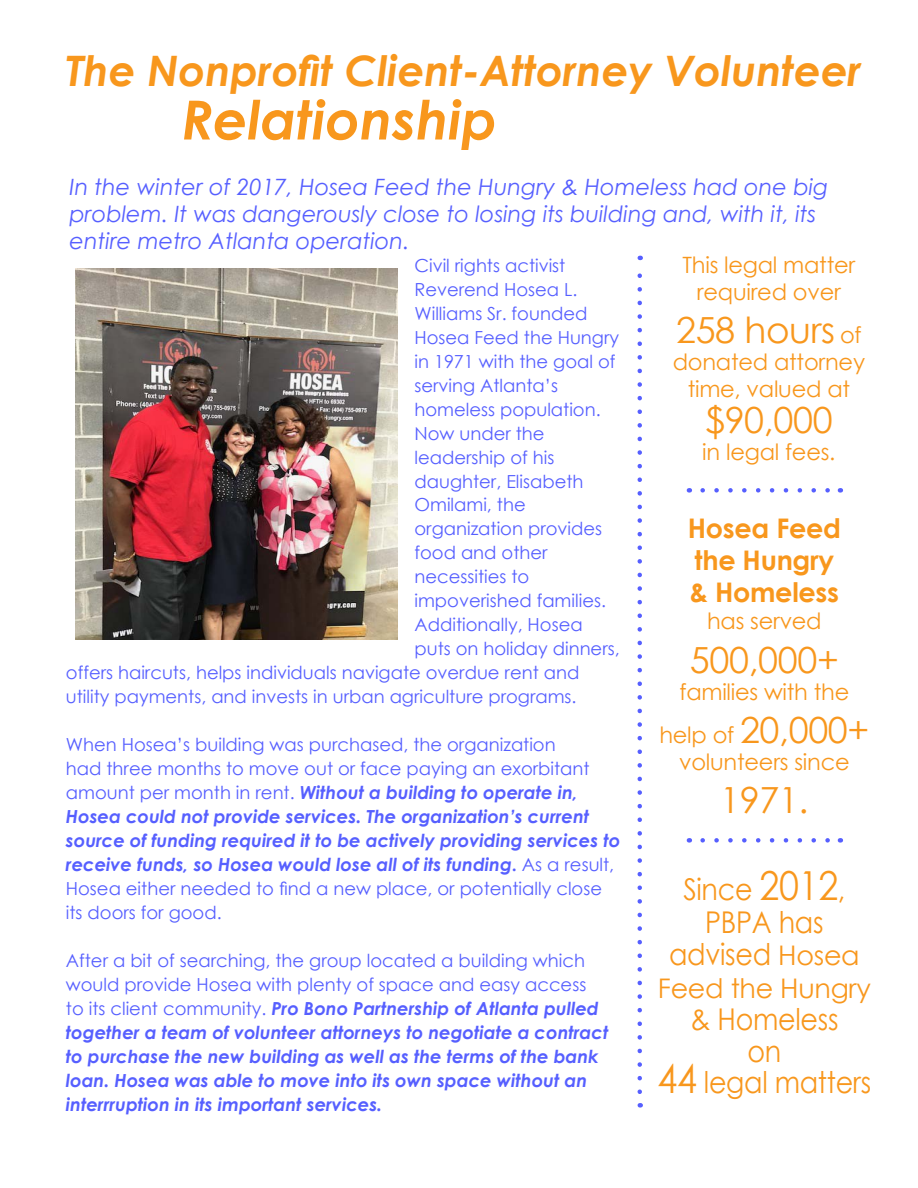
<style>
.page{position:relative;width:918px;height:1188px;background:#fff}
.page>*{position:absolute;margin:0;border:0;box-sizing:border-box;transform-origin:0 0}
.t1{font:italic 700 54px "Century Gothic";color:#f8971d}
.t2{font:italic 700 42px "Century Gothic";color:#f8971d}
.t3{font:36px "Century Gothic";letter-spacing:-.01em;color:#f8971d}
.t4{font:30px/32.4px "Century Gothic";letter-spacing:-.01em;color:#f8971d;text-align:center;scale:.9 1}
.t5{font:700 27px/32.4px "Century Gothic";letter-spacing:-.01em;color:#f8971d}
.t6{font:27px "Century Gothic";letter-spacing:-.01em;color:#f8971d}
.t7{font:italic 22.5px/27px "Century Gothic";color:#565fff}
.t8{font:22.5px/27px "Century Gothic";letter-spacing:-.01em;color:#f8971d;text-align:center}
.t9{font:18px/24px "Century Gothic";color:#565fff}
.t10{font:italic 700 18px/24px "Century Gothic";color:#565fff}
.s1{font-weight:700;font-style:italic}
.s2{font-weight:700}
.s3{font-weight:400;font-style:normal}
.s4{font-size:22.5px}
.s5{font-size:39.9px}
.s6{font-size:27px}
</style>
<div class="page">
<svg style="left:638px;top:256px;width:4px;height:836px"></svg>
<svg style="left:703px;top:488px;width:127px;height:5px"></svg>
<svg style="left:703px;top:838px;width:127px;height:5px"></svg>
<img style="left:75px;top:268px;width:322px;height:372px">
<h2 class="t2" style="left:66px;top:38px;width:797px">The Nonprofit Client-Attorney Volunteer</h2>
<h1 class="t1" style="left:182px;top:79px;width:317px">Relationship</h1>
<p class="t7" style="left:70px;top:173px;width:760px">In the winter of 2017, Hosea Feed the Hungry &amp; Homeless had one big problem. It was dangerously close to losing its building and, with it, its entire metro Atlanta operation.</p>
<p class="t9" style="left:414px;top:253px;width:152px">Civil rights activist</p>
<p class="t9" style="left:414px;top:277px;width:165px">Reverend Hosea L.</p>
<p class="t9" style="left:414px;top:301px;width:174px">Williams Sr. founded</p>
<p class="t9" style="left:414px;top:325px;width:206px">Hosea Feed the Hungry</p>
<p class="t9" style="left:414px;top:349px;width:203px">in 1971 with the goal of</p>
<p class="t9" style="left:414px;top:373px;width:145px">serving Atlanta’s</p>
<p class="t9" style="left:414px;top:397px;width:188px">homeless population.</p>
<p class="t9" style="left:414px;top:421px;width:132px">Now under the</p>
<p class="t9" style="left:414px;top:445px;width:141px">leadership of his</p>
<p class="t9" style="left:414px;top:469px;width:171px">daughter, Elisabeth</p>
<p class="t9" style="left:414px;top:493px;width:113px">Omilami, the</p>
<p class="t9" style="left:414px;top:517px;width:189px">organization provides</p>
<p class="t9" style="left:414px;top:541px;width:135px">food and other</p>
<p class="t9" style="left:414px;top:565px;width:116px">necessities to</p>
<p class="t9" style="left:414px;top:589px;width:193px">impoverished families.</p>
<p class="t9" style="left:414px;top:613px;width:170px">Additionally, Hosea</p>
<p class="t9" style="left:414px;top:637px;width:207px">puts on holiday dinners,</p>
<p class="t9" style="left:66px;top:661px;width:515px">offers haircuts, helps individuals navigate overdue rent and</p>
<p class="t9" style="left:66px;top:685px;width:512px">utility payments, and invests in urban agriculture programs.</p>
<p class="t9" style="left:66px;top:733px;width:556px">When Hosea’s building was purchased, the organization<br>had three months to move out or face paying an exorbitant amount per month in rent. <span class="s1">Without a building to operate in, Hosea could not provide services. The organization’s current source of funding required it to be actively providing services to receive funds, so Hosea would lose all of its funding</span><span class="s2">.</span> As a result, Hosea either needed to find a new place, or potentially close its doors for good.</p>
<p class="t10" style="left:66px;top:948px;width:544px"><span class="s3">After a bit of searching, the group located a building which would provide Hosea with plenty of space and easy access to its client community.</span> Pro Bono Partnership of Atlanta pulled together a team of volunteer attorneys to negotiate a contract to purchase the new building as well as the terms of the bank loan. Hosea was able to move into its own space without an interrruption in its important services.</p>
<p class="t8" style="left:683px;top:251px;width:174px">This legal matter required over</p>
<h3 class="t3" style="left:676px;top:305px;width:187px">258 hours <span class="s4">of</span></h3>
<p class="t8" style="left:673px;top:348px;width:194px">donated attorney time, valued at</p>
<h3 class="t3" style="left:705px;top:395px;width:129px">$90,000</h3>
<p class="t8" style="left:702px;top:438px;width:135px">in legal fees.</p>
<h3 class="t5" style="left:688px;top:510px;width:155px">Hosea Feed the Hungry &amp; Homeless</h3>
<p class="t8" style="left:707px;top:607px;width:116px">has served</p>
<h3 class="t3" style="left:690px;top:634px;width:150px">500,000+</h3>
<p class="t8" style="left:680px;top:678px;width:171px">families with the</p>
<h3 class="t3" style="left:659px;top:705px;width:211px"><span class="s4">help of</span> 20,000+</h3>
<p class="t8" style="left:679px;top:748px;width:172px">volunteers since</p>
<h3 class="t3" style="left:720px;top:775px;width:90px">1971.</h3>
<h3 class="t4" style="left:669px;top:873px;width:213px">Since <span class="s5">2012</span>,<br>PBPA has advised <span class="s6">Hosea</span></h3>
<h3 class="t6" style="left:658px;top:969px;width:215px">Feed the Hungry</h3>
<h3 class="t4" style="left:657px;top:1003px;width:239px;line-height:31.5px">&amp; Homeless<br>on<br><span class="s5">44</span> legal matters</h3>
</div>
